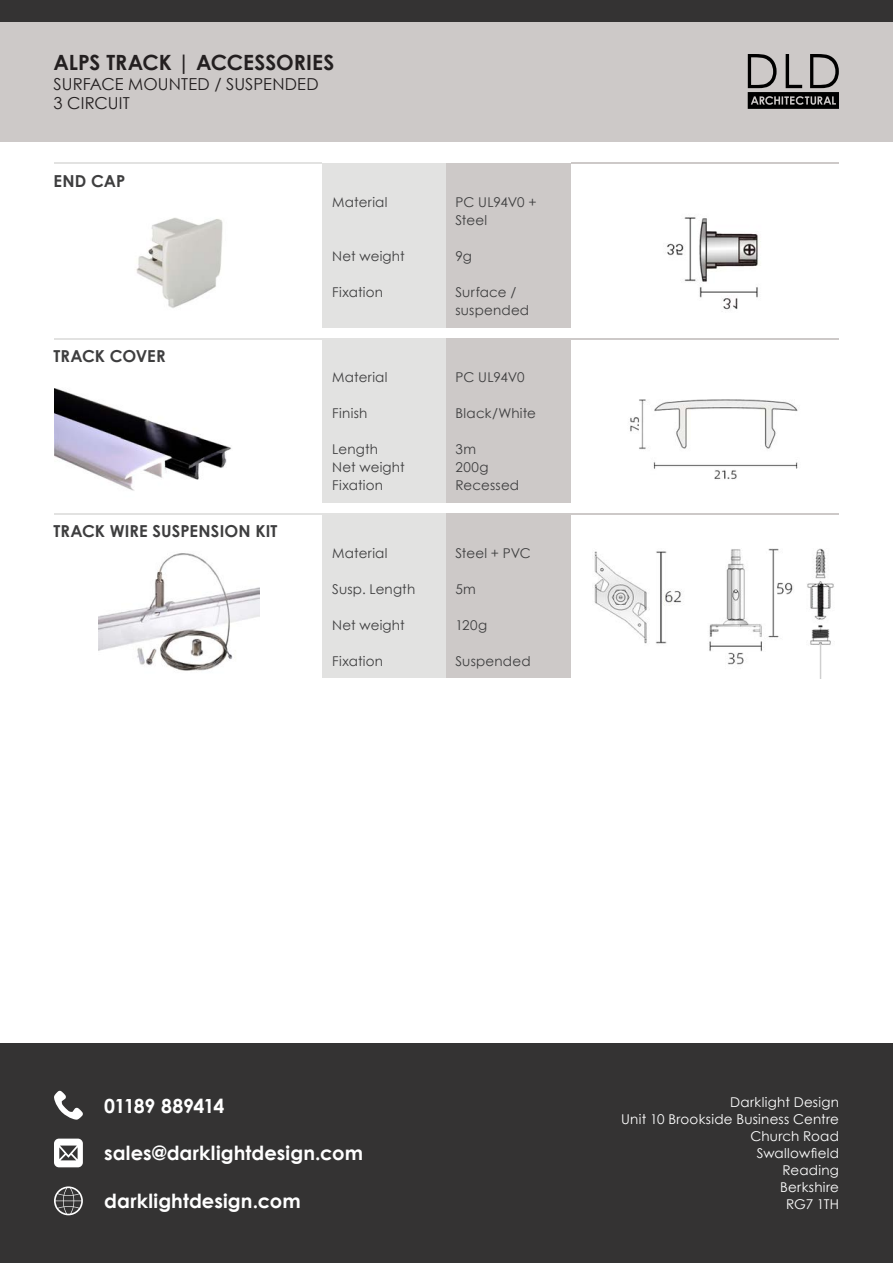
<style>
.page{position:relative;width:893px;height:1263px;background:#fff}
.page>*{position:absolute;margin:0;border:0;box-sizing:border-box;transform-origin:0 0}
.t1{font:700 21px "Century Gothic";letter-spacing:-.005em;color:#231f20}
.t2{font:700 19.5px "Century Gothic";letter-spacing:.005em;color:#fff}
.t3{font:700 19.5px "Century Gothic";letter-spacing:-.03em;color:#fff}
.t4{font:700 16.5px "Century Gothic";letter-spacing:.005em;color:#3e3e3f}
.t5{font:16.5px "Century Gothic";letter-spacing:.005em;color:#231f20}
.t6{font:13.5px/18px "Century Gothic";letter-spacing:.015em;color:#3e3e3f}
.t7{font:13.5px "Century Gothic";letter-spacing:.02em;color:#fff}
.t8{font:13.5px "Century Gothic";letter-spacing:-.005em;color:#3e3e3f}
</style>
<div class="page">
<div style="left:322px;top:163px;width:124px;height:164px;background:#e2e2e1"></div>
<div style="left:446px;top:163px;width:125px;height:164px;background:#cdc9c8"></div>
<div style="left:0;top:0;width:893px;height:141px;background:#cdc9c8"></div>
<img style="left:136px;top:217px;width:87px;height:91px">
<div style="left:0;top:0;width:893px;height:21px;background:#343333"></div>
<svg style="left:748px;top:54px;width:91px;height:55px"></svg>
<img style="left:667px;top:217px;width:94px;height:95px">
<hr style="left:54px;top:163px;width:268px;height:1px;background:#e2e2e1">
<hr style="left:571px;top:163px;width:268px;height:1px;background:#cdc9c8">
<div style="left:322px;top:513px;width:124px;height:165px;background:#e2e2e1"></div>
<div style="left:446px;top:513px;width:125px;height:165px;background:#cdc9c8"></div>
<img style="left:98px;top:553px;width:162px;height:118px">
<img style="left:594px;top:548px;width:240px;height:130px">
<hr style="left:54px;top:513px;width:268px;height:2px;background:#e2e2e1">
<hr style="left:571px;top:513px;width:268px;height:2px;background:#cdc9c8">
<div style="left:0;top:1044px;width:893px;height:219px;background:#343333"></div>
<svg style="left:54px;top:1091px;width:29px;height:29px"></svg>
<svg style="left:54px;top:1138px;width:29px;height:29px"></svg>
<svg style="left:54px;top:1186px;width:29px;height:29px"></svg>
<div style="left:322px;top:338px;width:124px;height:165px;background:#e2e2e1"></div>
<div style="left:446px;top:338px;width:125px;height:165px;background:#cdc9c8"></div>
<img style="left:54px;top:388px;width:178px;height:103px">
<img style="left:630px;top:399px;width:168px;height:81px">
<hr style="left:54px;top:338px;width:268px;height:1px;background:#e2e2e1">
<hr style="left:571px;top:338px;width:268px;height:1px;background:#cdc9c8">
<p class="t1" style="left:54px;top:49px;width:282px">ALPS TRACK | ACCESSORIES</p>
<p class="t5" style="left:54px;top:74px;width:267px">SURFACE MOUNTED / SUSPENDED</p>
<p class="t5" style="left:54px;top:93px;width:78px">3 CIRCUIT</p>
<p class="t4" style="left:54px;top:171px;width:73px">END CAP</p>
<p class="t4" style="left:54px;top:346px;width:114px">TRACK COVER</p>
<p class="t4" style="left:54px;top:521px;width:225px">TRACK WIRE SUSPENSION KIT</p>
<p class="t6" style="left:332px;top:193px;width:57px">Material</p>
<p class="t6" style="left:332px;top:247px;width:74px">Net weight</p>
<p class="t6" style="left:332px;top:283px;width:52px">Fixation</p>
<p class="t6" style="left:332px;top:368px;width:57px">Material</p>
<p class="t6" style="left:332px;top:404px;width:37px">Finish</p>
<p class="t6" style="left:332px;top:440px;width:47px">Length</p>
<p class="t6" style="left:332px;top:458px;width:74px">Net weight</p>
<p class="t6" style="left:332px;top:476px;width:52px">Fixation</p>
<p class="t6" style="left:332px;top:543px;width:57px">Material</p>
<p class="t6" style="left:332px;top:579px;width:84px">Susp. Length</p>
<p class="t6" style="left:332px;top:615px;width:74px">Net weight</p>
<p class="t6" style="left:332px;top:651px;width:52px">Fixation</p>
<p class="t6" style="left:455px;top:193px;width:83px">PC UL94V0 +<br>Steel</p>
<p class="t6" style="left:455px;top:247px;width:18px">9g</p>
<p class="t6" style="left:455px;top:283px;width:75px">Surface / suspended</p>
<p class="t6" style="left:455px;top:368px;width:71px">PC UL94V0</p>
<p class="t6" style="left:455px;top:404px;width:82px">Black/White</p>
<p class="t6" style="left:455px;top:440px;width:22px">3m</p>
<p class="t6" style="left:455px;top:458px;width:65px">200g<br>Recessed</p>
<p class="t8" style="left:455px;top:544px;width:77px">Steel + PVC</p>
<p class="t6" style="left:455px;top:579px;width:22px">5m</p>
<p class="t6" style="left:455px;top:615px;width:33px">120g</p>
<p class="t6" style="left:455px;top:651px;width:77px">Suspended</p>
<p class="t3" style="left:104px;top:1093px;width:122px">01189 889414</p>
<p class="t2" style="left:104px;top:1141px;width:260px">sales@darklightdesign.com</p>
<p class="t2" style="left:104px;top:1189px;width:198px">darklightdesign.com</p>
<p class="t7" style="left:730px;top:1094px;width:110px">Darklight Design</p>
<p class="t7" style="left:621px;top:1111px;width:219px">Unit 10 Brookside Business Centre</p>
<p class="t7" style="left:750px;top:1128px;width:90px">Church Road</p>
<p class="t7" style="left:757px;top:1145px;width:84px">Swallowfield</p>
<p class="t7" style="left:782px;top:1162px;width:58px">Reading</p>
<p class="t7" style="left:780px;top:1179px;width:60px">Berkshire</p>
<p class="t7" style="left:786px;top:1196px;width:54px">RG7 1TH</p>
</div>
